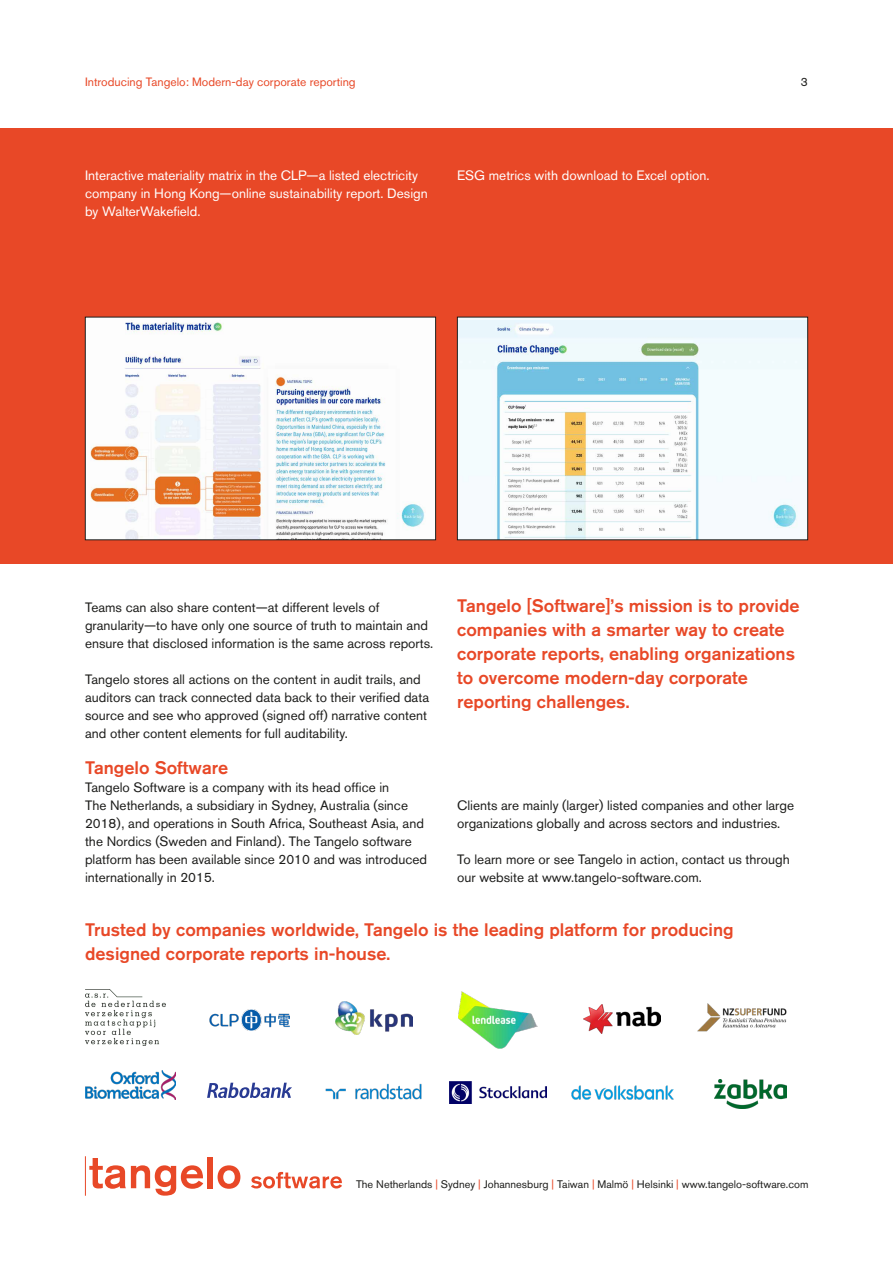
<style>
.page{position:relative;width:893px;height:1263px;background:#fff}
.page>*{position:absolute;margin:0;border:0;box-sizing:border-box;transform-origin:0 0}
.t1{font:500 18px/24px "Akzidenz Grotesk BQ";color:#e84827}
.t2{font:13.5px/18px "Akzidenz Grotesk BQ";color:#1d1d1b}
.t3{font:13.5px/18px "Akzidenz Grotesk BQ";color:#fff}
.t4{font:12px "Akzidenz Grotesk BQ";color:#e84827}
.t5{font:12px "Akzidenz Grotesk BQ";color:#1d1d1b}
.t6{font:10.95px "Akzidenz Grotesk BQ";color:#1d1d1b}
.s1{color:#e84827}
</style>
<div class="page">
<div style="left:0;top:128px;width:893px;height:435px;background:#e84827"></div>
<svg style="left:89px;top:1158px;width:114px;height:37px"></svg>
<div style="left:208px;top:1157px;width:5px;height:31px;background:#e84827"></div>
<svg style="left:218px;top:1165px;width:22px;height:24px"></svg>
<svg style="left:251px;top:1172px;width:91px;height:16px"></svg>
<hr style="left:85px;top:1156px;width:1px;height:40px;background:#e84827">
<img style="left:87px;top:319px;width:347px;height:219px">
<div style="left:85px;top:317px;width:351px;height:223px;border:1px solid #1d1d1b"></div>
<img style="left:459px;top:321px;width:347px;height:217px">
<div style="left:457px;top:317px;width:351px;height:223px;border:1px solid #1d1d1b"></div>
<img style="left:85px;top:990px;width:81px;height:56px">
<img style="left:209px;top:1010px;width:81px;height:20px">
<img style="left:335px;top:1002px;width:77px;height:32px">
<img style="left:459px;top:992px;width:78px;height:56px">
<img style="left:584px;top:1004px;width:76px;height:30px">
<img style="left:697px;top:1003px;width:90px;height:29px">
<img style="left:85px;top:1070px;width:91px;height:30px">
<svg style="left:207px;top:1083px;width:85px;height:15px"></svg>
<img style="left:325px;top:1083px;width:97px;height:17px">
<img style="left:449px;top:1081px;width:98px;height:23px">
<img style="left:571px;top:1086px;width:102px;height:13px">
<img style="left:714px;top:1079px;width:73px;height:29px">
<p class="t4" style="left:85px;top:75px;width:272px">Introducing Tangelo: Modern-day corporate reporting</p>
<p class="t5" style="left:801px;top:75px;width:8px">3</p>
<p class="t3" style="left:85px;top:166px;width:344px">Interactive materiality matrix in the CLP—a listed electricity company in Hong Kong—online sustainability report. Design by WalterWakefield.</p>
<p class="t3" style="left:457px;top:166px;width:254px">ESG metrics with download to Excel option.</p>
<p class="t2" style="left:85px;top:598px;width:350px">Teams can also share content—at different levels of granularity—to have only one source of truth to maintain and ensure that disclosed information is the same across reports.</p>
<p class="t2" style="left:85px;top:670px;width:346px">Tangelo stores all actions on the content in audit trails, and auditors can track connected data back to their verified data source and see who approved (signed off) narrative content and other content elements for full auditability.</p>
<h1 class="t1" style="left:85px;top:755px;width:145px">Tangelo Software</h1>
<p class="t2" style="left:85px;top:778px;width:343px">Tangelo Software is a company with its head office in<br>The Netherlands, a subsidiary in Sydney, Australia (since 2018), and operations in South Africa, Southeast Asia, and the Nordics (Sweden and Finland). The Tangelo software platform has been available since 2010 and was introduced internationally in 2015.</p>
<h1 class="t1" style="left:457px;top:593px;width:344px">Tangelo [Software]’s mission is to provide companies with a smarter way to create corporate reports, enabling organizations to overcome modern-day corporate reporting challenges.</h1>
<p class="t2" style="left:457px;top:796px;width:338px">Clients are mainly (larger) listed companies and other large organizations globally and across sectors and industries.</p>
<p class="t2" style="left:457px;top:850px;width:334px">To learn more or see Tangelo in action, contact us through our website at www.tangelo-software.com.</p>
<h1 class="t1" style="left:85px;top:917px;width:650px">Trusted by companies worldwide, Tangelo is the leading platform for producing designed corporate reports in-house.</h1>
<p class="t6" style="left:356px;top:1178px;width:454px">The Netherlands <span class="s1">|</span> Sydney <span class="s1">|</span> Johannesburg <span class="s1">|</span> Taiwan <span class="s1">|</span> Malmö <span class="s1">|</span> Helsinki <span class="s1">|</span> www.tangelo-software.com</p>
</div>
